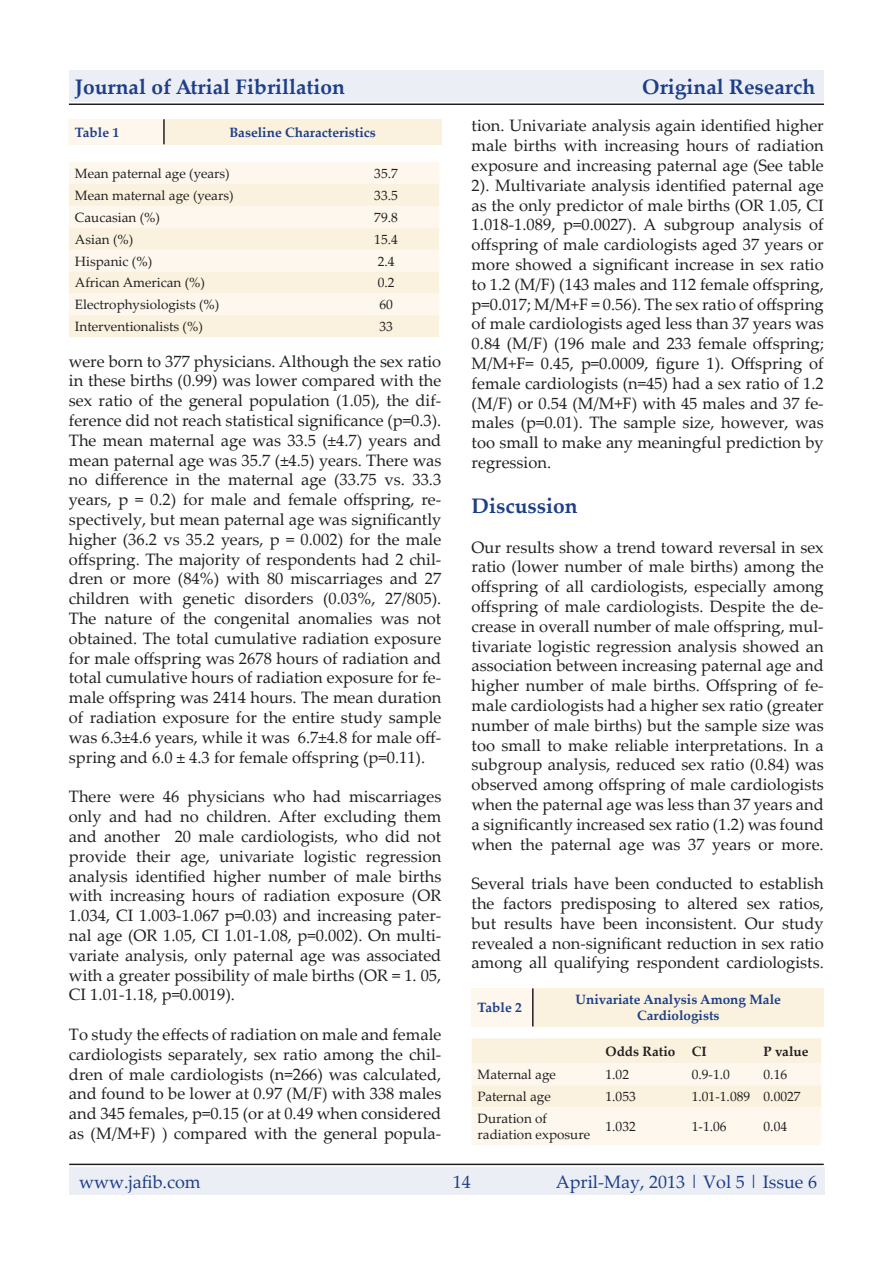
<style>
.page{position:relative;width:893px;height:1263px;background:#fff}
.page>*{position:absolute;margin:0;border:0;box-sizing:border-box;transform-origin:0 0}
.pgheader{font:700 21px "Palatino Linotype";color:#1e3f88}
.body{font:700 21px "Palatino Linotype";color:#1e3f88}
.pgheader-2{font:18px "Palatino Linotype";color:#1e3f88}
.body-2{font:16.5px/19.8px "Palatino Linotype";color:#231f20;text-align:justify}
.body_small{font:13.5px "Palatino Linotype";color:#231f20}
.body_small-2{font:700 13.5px "Palatino Linotype";color:#1e3f88}
.body_small-3{font:700 13.5px "Palatino Linotype";color:#231f20}
</style>
<div class="page">
<hr style="left:69px;top:104px;width:755px;height:1px;background:#231f20">
<div style="left:69px;top:71px;width:754px;height:31px;background:#ebeef4"></div>
<hr style="left:69px;top:1163px;width:755px;height:2px;background:#231f20">
<div style="left:69px;top:1167px;width:755px;height:27px;background:#ebeef4"></div>
<div style="left:69px;top:162px;width:370px;height:22px;background:#fdf7ed"></div>
<svg style="left:69px;top:184px;width:370px;height:153px;background:#fbf4e5"></svg>
<div style="left:69px;top:119px;width:95px;height:25px;background:#fdf7ed"></div>
<div style="left:164px;top:119px;width:277px;height:25px;background:#faf2df"></div>
<hr style="left:163px;top:119px;width:2px;height:25px;background:#231f20">
<svg style="left:472px;top:1038px;width:349px;height:107px;background:#fbf4e7"></svg>
<div style="left:472px;top:988px;width:61px;height:38px;background:#fdf7ed"></div>
<div style="left:533px;top:988px;width:291px;height:38px;background:#faf2df"></div>
<hr style="left:532px;top:988px;width:2px;height:38px;background:#231f20">
<p class="pgheader" style="left:75px;top:72px;width:272px">Journal of Atrial Fibrillation</p>
<p class="pgheader" style="left:642px;top:72px;width:175px">Original Research</p>
<p class="body_small-2" style="left:75px;top:123px;width:46px">Table 1</p>
<p class="body_small-2" style="left:229px;top:123px;width:148px">Baseline Characteristics</p>
<p class="body_small" style="left:75px;top:164px;width:156px">Mean paternal age (years)</p>
<p class="body_small" style="left:374px;top:164px;width:25px">35.7</p>
<p class="body_small" style="left:75px;top:186px;width:160px">Mean maternal age (years)</p>
<p class="body_small" style="left:374px;top:186px;width:25px">33.5</p>
<p class="body_small" style="left:75px;top:208px;width:87px">Caucasian (%)</p>
<p class="body_small" style="left:374px;top:208px;width:25px">79.8</p>
<p class="body_small" style="left:75px;top:229px;width:60px">Asian (%)</p>
<p class="body_small" style="left:374px;top:229px;width:25px">15.4</p>
<p class="body_small" style="left:75px;top:251px;width:79px">Hispanic (%)</p>
<p class="body_small" style="left:378px;top:251px;width:18px">2.4</p>
<p class="body_small" style="left:75px;top:273px;width:132px">African American (%)</p>
<p class="body_small" style="left:378px;top:273px;width:18px">0.2</p>
<p class="body_small" style="left:75px;top:295px;width:146px">Electrophysiologists (%)</p>
<p class="body_small" style="left:379px;top:295px;width:15px">60</p>
<p class="body_small" style="left:75px;top:317px;width:130px">Interventionalists (%)</p>
<p class="body_small" style="left:379px;top:317px;width:15px">33</p>
<p class="body-2" style="left:69px;top:350px;width:374px">were born to 377 physicians. Although the sex ratio in these births (0.99) was lower compared with the sex ratio of the general population (1.05), the dif&shy;ference did not reach statistical significance (p=0.3).<br>The mean maternal age was 33.5 (±4.7) years and mean paternal age was 35.7 (±4.5) years. There was no difference in the maternal age (33.75 vs. 33.3 years, p = 0.2) for male and female offspring, re&shy;spectively, but mean paternal age was significantly higher (36.2 vs 35.2 years, p = 0.002) for the male offspring. The majority of respondents had 2 chil&shy;dren or more (84%) with 80 miscarriages and 27 children with genetic disorders (0.03%, 27/805).<br>The nature of the congenital anomalies was not obtained. The total cumulative radiation exposure for male offspring was 2678 hours of radiation and total cumulative hours of radiation exposure for fe&shy;male offspring was 2414 hours. The mean duration of radiation exposure for the entire study sample was 6.3±4.6 years, while it was 6.7±4.8 for male off&shy;spring and 6.0 ± 4.3 for female offspring (p=0.11).</p>
<p class="body-2" style="left:69px;top:786px;width:374px">There were 46 physicians who had miscarriages only and had no children. After excluding them and another 20 male cardiologists, who did not provide their age, univariate logistic regression analysis identified higher number of male births with increasing hours of radiation exposure (OR 1.034, CI 1.003-1.067 p=0.03) and increasing pater&shy;nal age (OR 1.05, CI 1.01-1.08, p=0.002). On multi&shy;variate analysis, only paternal age was associated with a greater possibility of male births (OR = 1. 05, CI 1.01-1.18, p=0.0019).</p>
<p class="body-2" style="left:69px;top:1024px;width:374px">To study the effects of radiation on male and female cardiologists separately, sex ratio among the chil&shy;dren of male cardiologists (n=266) was calculated, and found to be lower at 0.97 (M/F) with 338 males and 345 females, p=0.15 (or at 0.49 when considered as (M/M+F) ) compared with the general popula-</p>
<p class="body-2" style="left:472px;top:115px;width:354px">tion. Univariate analysis again identified higher male births with increasing hours of radiation exposure and increasing paternal age (See table 2). Multivariate analysis identified paternal age as the only predictor of male births (OR 1.05, CI 1.018-1.089, p=0.0027). A subgroup analysis of offspring of male cardiologists aged 37 years or more showed a significant increase in sex ratio to 1.2 (M/F) (143 males and 112 female offspring, p=0.017; M/M+F = 0.56). The sex ratio of offspring of male cardiologists aged less than 37 years was 0.84 (M/F) (196 male and 233 female offspring; M/M+F= 0.45, p=0.0009, figure 1). Offspring of female cardiologists (n=45) had a sex ratio of 1.2 (M/F) or 0.54 (M/M+F) with 45 males and 37 fe&shy;males (p=0.01). The sample size, however, was too small to make any meaningful prediction by regression.</p>
<p class="body" style="left:472px;top:491px;width:108px">Discussion</p>
<p class="body-2" style="left:472px;top:536px;width:354px">Our results show a trend toward reversal in sex ratio (lower number of male births) among the offspring of all cardiologists, especially among offspring of male cardiologists. Despite the de&shy;crease in overall number of male offspring, mul&shy;tivariate logistic regression analysis showed an association between increasing paternal age and higher number of male births. Offspring of fe&shy;male cardiologists had a higher sex ratio (greater number of male births) but the sample size was too small to make reliable interpretations. In a subgroup analysis, reduced sex ratio (0.84) was observed among offspring of male cardiologists when the paternal age was less than 37 years and a significantly increased sex ratio (1.2) was found when the paternal age was 37 years or more.</p>
<p class="body-2" style="left:472px;top:873px;width:354px">Several trials have been conducted to establish the factors predisposing to altered sex ratios, but results have been inconsistent. Our study revealed a non-significant reduction in sex ratio among all qualifying respondent cardiologists.</p>
<p class="body_small-2" style="left:478px;top:998px;width:46px">Table 2</p>
<p class="body_small-2" style="left:576px;top:990px;width:207px">Univariate Analysis Among Male</p>
<p class="body_small-2" style="left:637px;top:1006px;width:84px">Cardiologists</p>
<p class="body_small-3" style="left:605px;top:1041px;width:71px">Odds Ratio</p>
<p class="body_small-3" style="left:692px;top:1041px;width:16px">CI</p>
<p class="body_small-3" style="left:763px;top:1041px;width:46px">P value</p>
<p class="body_small" style="left:478px;top:1065px;width:80px">Maternal age</p>
<p class="body_small" style="left:605px;top:1065px;width:25px">1.02</p>
<p class="body_small" style="left:692px;top:1065px;width:40px">0.9-1.0</p>
<p class="body_small" style="left:763px;top:1065px;width:25px">0.16</p>
<p class="body_small" style="left:478px;top:1087px;width:75px">Paternal age</p>
<p class="body_small" style="left:605px;top:1087px;width:32px">1.053</p>
<p class="body_small" style="left:692px;top:1087px;width:60px">1.01-1.089</p>
<p class="body_small" style="left:763px;top:1087px;width:39px">0.0027</p>
<p class="body_small" style="left:478px;top:1109px;width:71px">Duration of</p>
<p class="body_small" style="left:478px;top:1125px;width:114px">radiation exposure</p>
<p class="body_small" style="left:605px;top:1117px;width:32px">1.032</p>
<p class="body_small" style="left:692px;top:1117px;width:36px">1-1.06</p>
<p class="body_small" style="left:763px;top:1117px;width:25px">0.04</p>
<p class="pgheader-2" style="left:79px;top:1169px;width:123px">www.jafib.com</p>
<p class="pgheader-2" style="left:453px;top:1169px;width:19px">14</p>
<p class="pgheader-2" style="left:556px;top:1169px;width:263px">April-May, 2013 | Vol 5 | Issue 6</p>
</div>
